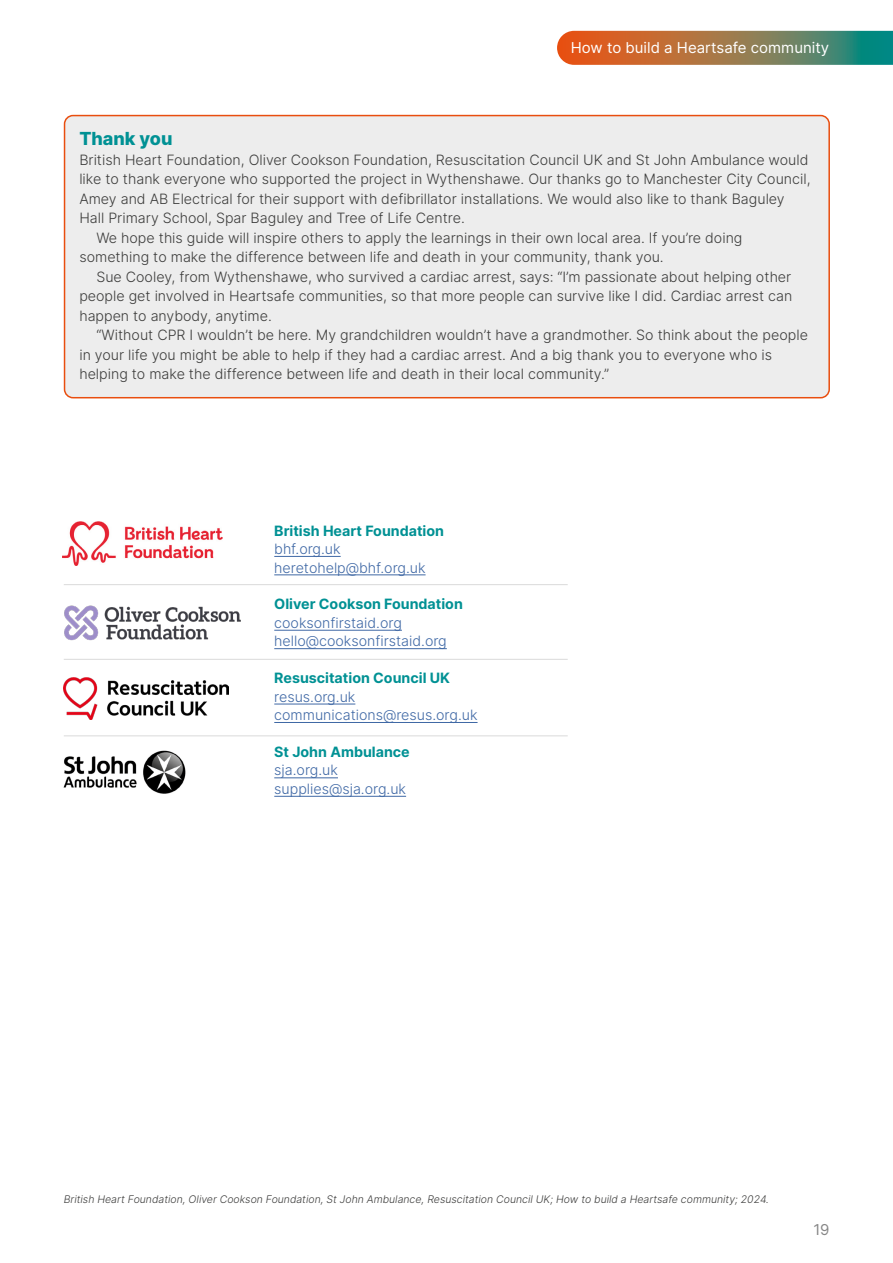
<style>
.page{position:relative;width:893px;height:1263px;background:#fff}
.page>*{position:absolute;margin:0;border:0;box-sizing:border-box;transform-origin:0 0}
.t1{font:800 18px "Inter";color:#009194}
.t2{font:15px "Inter";color:#fff}
.t3{font:15px "Inter";color:#878787}
.t4{font:300 14.25px "Inter";color:#3c3c3b}
.t5{font:300 14.25px/18.5px "Inter";color:#3f68a5}
.t6{font:700 14.25px "Inter";color:#009194}
.t7{font:italic 300 10.5px "Inter";color:#3c3c3b}
</style>
<div class="page">
<svg style="left:557px;top:31px;width:336px;height:34px;background:#90774e"></svg>
<div style="left:65px;top:116px;width:764px;height:282px;background:#ededed;border-radius:9px"></div>
<div style="left:64px;top:115px;width:766px;height:283px;border:2px solid #e94e0f;border-radius:9px"></div>
<img style="left:64px;top:605px;width:177px;height:36px">
<img style="left:63px;top:750px;width:123px;height:44px">
<img style="left:64px;top:678px;width:165px;height:41px">
<hr style="left:274px;top:556px;width:67px;height:1px;background:#3f68a5">
<hr style="left:274px;top:574px;width:152px;height:1px;background:#3f68a5">
<hr style="left:274px;top:630px;width:128px;height:1px;background:#3f68a5">
<hr style="left:274px;top:648px;width:173px;height:1px;background:#3f68a5">
<hr style="left:274px;top:704px;width:81px;height:1px;background:#3f68a5">
<hr style="left:274px;top:722px;width:204px;height:1px;background:#3f68a5">
<hr style="left:274px;top:777px;width:64px;height:1px;background:#3f68a5">
<hr style="left:274px;top:796px;width:132px;height:1px;background:#3f68a5">
<hr style="left:64px;top:584px;width:504px;height:1px;background:#dadada">
<hr style="left:64px;top:659px;width:504px;height:1px;background:#dadada">
<hr style="left:64px;top:735px;width:504px;height:1px;background:#dadada">
<img style="left:63px;top:522px;width:159px;height:44px">
<p class="t2" style="left:571px;top:36px;width:260px">How to build a Heartsafe community</p>
<p class="t1" style="left:79px;top:125px;width:95px">Thank you</p>
<p class="t4" style="left:79px;top:150px;width:731px">British Heart Foundation, Oliver Cookson Foundation, Resuscitation Council UK and St John Ambulance would</p>
<p class="t4" style="left:79px;top:169px;width:733px">like to thank everyone who supported the project in Wythenshawe. Our thanks go to Manchester City Council,</p>
<p class="t4" style="left:79px;top:189px;width:707px">Amey and AB Electrical for their support with defibrillator installations. We would also like to thank Baguley</p>
<p class="t4" style="left:79px;top:208px;width:387px">Hall Primary School, Spar Baguley and Tree of Life Centre.</p>
<p class="t4" style="left:96px;top:228px;width:648px">We hope this guide will inspire others to apply the learnings in their own local area. If you’re doing</p>
<p class="t4" style="left:79px;top:247px;width:586px">something to make the difference between life and death in your community, thank you.</p>
<p class="t4" style="left:96px;top:267px;width:696px">Sue Cooley, from Wythenshawe, who survived a cardiac arrest, says: “I’m passionate about helping other</p>
<p class="t4" style="left:79px;top:286px;width:714px">people get involved in Heartsafe communities, so that more people can survive like I did. Cardiac arrest can</p>
<p class="t4" style="left:79px;top:305px;width:194px">happen to anybody, anytime.</p>
<p class="t4" style="left:96px;top:325px;width:713px">“Without CPR I wouldn’t be here. My grandchildren wouldn’t have a grandmother. So think about the people</p>
<p class="t4" style="left:79px;top:344px;width:694px">in your life you might be able to help if they had a cardiac arrest. And a big thank you to everyone who is</p>
<p class="t4" style="left:79px;top:364px;width:531px">helping to make the difference between life and death in their local community.”</p>
<p class="t6" style="left:274px;top:520px;width:171px">British Heart Foundation</p>
<p class="t5" style="left:274px;top:539px;width:153px">bhf.org.uk heretohelp@bhf.org.uk</p>
<p class="t6" style="left:274px;top:593px;width:190px">Oliver Cookson Foundation</p>
<p class="t5" style="left:274px;top:613px;width:174px">cooksonfirstaid.org hello@cooksonfirstaid.org</p>
<p class="t6" style="left:274px;top:667px;width:177px">Resuscitation Council UK</p>
<p class="t5" style="left:274px;top:687px;width:205px">resus.org.uk communications@resus.org.uk</p>
<p class="t6" style="left:274px;top:741px;width:137px">St John Ambulance</p>
<p class="t5" style="left:274px;top:761px;width:133px">sja.org.uk supplies@sja.org.uk</p>
<p class="t7" style="left:64px;top:1192px;width:707px">British Heart Foundation, Oliver Cookson Foundation, St John Ambulance, Resuscitation Council UK; How to build a Heartsafe community; 2024.</p>
<p class="t3" style="left:813px;top:1219px;width:18px">19</p>
</div>
